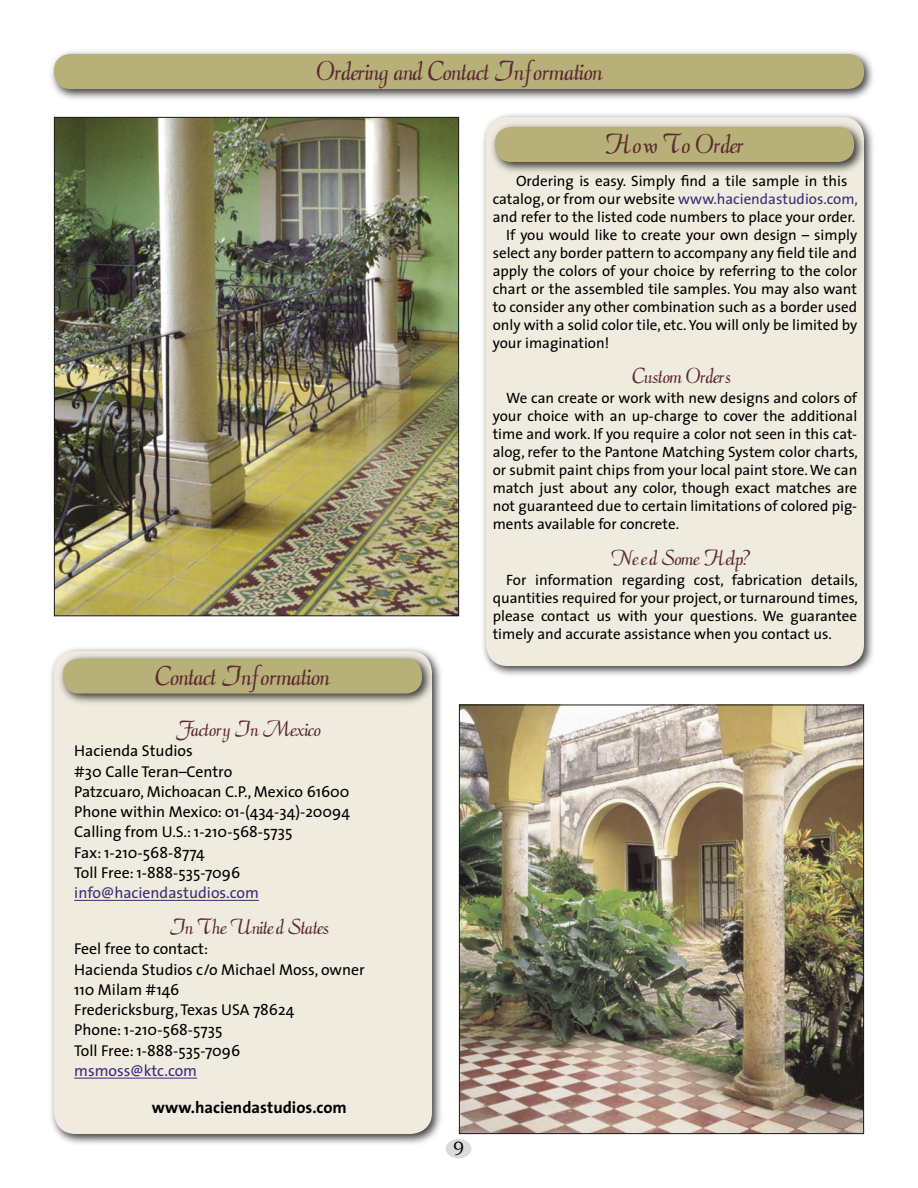
<style>
.page{position:relative;width:918px;height:1188px;background:#fff}
.page>*{position:absolute;margin:0;border:0;box-sizing:border-box;transform-origin:0 0}
.t1{font:30px "Aria Script SSK";color:#5d2b32}
.Paragraph_Heading{font:24px "Aria Script SSK";color:#5d2b32}
.t2{font:300 18px "Souvenir";color:#000}
.Body_Text_Plain{font:700 16.5px "The Sans";color:#000}
.Body_Text_Plain-2{font:15.75px "The Sans";color:#000}
.Body_Text_Plain-3{font:15.75px "The Sans";color:#392e7a}
.Body_Text_Plain-4{font:15px/18px "The Sans";color:#000;text-align:justify}
.s1{color:#392e7a}
</style>
<div class="page">
<div style="left:446px;top:1140px;width:25px;height:18px;background:#dcdbd8;border-radius:50%"></div>
<div style="left:446px;top:1139px;width:25px;height:19px;border:2px solid #dcdbd8;border-radius:50%"></div>
<div style="left:480px;top:111px;width:397px;height:568px;background:#000;opacity:.75"></div>
<div style="left:486px;top:117px;width:378px;height:549px;background:#efebdf"></div>
<div style="left:48px;top:645px;width:397px;height:501px;background:#000;opacity:.75"></div>
<div style="left:54px;top:651px;width:378px;height:483px;background:#efebdf"></div>
<hr style="left:74px;top:900px;width:185px;height:1px;background:#392e7a">
<hr style="left:74px;top:1078px;width:123px;height:1px;background:#392e7a">
<div style="left:57px;top:653px;width:377px;height:54px;background:#000;opacity:.75"></div>
<svg style="left:63px;top:658px;width:359px;height:36px;background:#b6ae79"></svg>
<div style="left:489px;top:121px;width:377px;height:54px;background:#000;opacity:.75"></div>
<div style="left:495px;top:127px;width:359px;height:35px;background:#b8b079"></div>
<div style="left:48px;top:48px;width:829px;height:54px;background:#000;opacity:.75"></div>
<div style="left:54px;top:54px;width:810px;height:35px;background:#b8b079"></div>
<img style="left:56px;top:119px;width:401px;height:495px">
<img style="left:461px;top:707px;width:401px;height:425px">
<p class="t1" style="left:317px;top:56px;width:286px">Ordering and Contact Information</p>
<p class="t1" style="left:605px;top:129px;width:141px">How To Order</p>
<p class="t1" style="left:155px;top:661px;width:176px">Contact Information</p>
<p class="Paragraph_Heading" style="left:178px;top:717px;width:145px">Factory In Mexico</p>
<p class="Body_Text_Plain-2" style="left:74px;top:738px;width:120px">Hacienda Studios</p>
<p class="Body_Text_Plain-2" style="left:74px;top:758px;width:160px">#30 Calle Teran–Centro</p>
<p class="Body_Text_Plain-2" style="left:74px;top:778px;width:277px">Patzcuaro, Michoacan C.P., Mexico 61600</p>
<p class="Body_Text_Plain-2" style="left:74px;top:799px;width:277px">Phone within Mexico: 01-(434-34)-20094</p>
<p class="Body_Text_Plain-2" style="left:74px;top:819px;width:220px">Calling from U.S.: 1-210-568-5735</p>
<p class="Body_Text_Plain-2" style="left:74px;top:839px;width:132px">Fax: 1-210-568-8774</p>
<p class="Body_Text_Plain-2" style="left:74px;top:859px;width:168px">Toll Free: 1-888-535-7096</p>
<p class="Body_Text_Plain-3" style="left:74px;top:880px;width:186px">info@haciendastudios.com</p>
<p class="Paragraph_Heading" style="left:170px;top:915px;width:161px">In The Unite d States</p>
<p class="Body_Text_Plain-2" style="left:74px;top:936px;width:135px">Feel free to contact:</p>
<p class="Body_Text_Plain-2" style="left:74px;top:956px;width:292px">Hacienda Studios c/o Michael Moss, owner</p>
<p class="Body_Text_Plain-2" style="left:74px;top:976px;width:106px">110 Milam #146</p>
<p class="Body_Text_Plain-2" style="left:74px;top:997px;width:222px">Fredericksburg, Texas USA 78624</p>
<p class="Body_Text_Plain-2" style="left:74px;top:1017px;width:150px">Phone: 1-210-568-5735</p>
<p class="Body_Text_Plain-2" style="left:74px;top:1037px;width:168px">Toll Free: 1-888-535-7096</p>
<p class="Body_Text_Plain-3" style="left:74px;top:1057px;width:124px">msmoss@ktc.com</p>
<p class="Body_Text_Plain" style="left:152px;top:1094px;width:196px">www.haciendastudios.com</p>
<p class="Body_Text_Plain-4" style="left:493px;top:171px;width:367px;text-align:left;text-indent:23px">Ordering is easy. Simply find a tile sample in this catalog, or from our website <span class="s1">www.haciendastudios.com, </span>and refer to the listed code numbers to place your order.</p>
<p class="Body_Text_Plain-4" style="left:493px;top:225px;width:366px;text-indent:14px">If you would like to create your own design – simply select any border pattern to accompany any field tile and apply the colors of your choice by referring to the color chart or the assembled tile samples. You may also want to consider any other combination such as a border used only with a solid color tile, etc. You will only be limited by your imagination!</p>
<p class="Paragraph_Heading" style="left:633px;top:364px;width:100px">Custom Orders</p>
<p class="Body_Text_Plain-4" style="left:493px;top:389px;width:367px;text-indent:14px">We can create or work with new designs and colors of your choice with an up-charge to cover the additional time and work. If you require a color not seen in this cat&shy;alog, refer to the Pantone Matching System color charts, or submit paint chips from your local paint store. We can match just about any color, though exact matches are not guaranteed due to certain limitations of colored pig&shy;ments available for concrete.</p>
<p class="Paragraph_Heading" style="left:613px;top:546px;width:139px">Ne e d Some Help?</p>
<p class="Body_Text_Plain-4" style="left:493px;top:571px;width:367px;text-indent:14px">For information regarding cost, fabrication details, quantities required for your project, or turnaround times, please contact us with your questions. We guarantee timely and accurate assistance when you contact us.</p>
<p class="t2" style="left:453px;top:1138px;width:12px">9</p>
</div>
